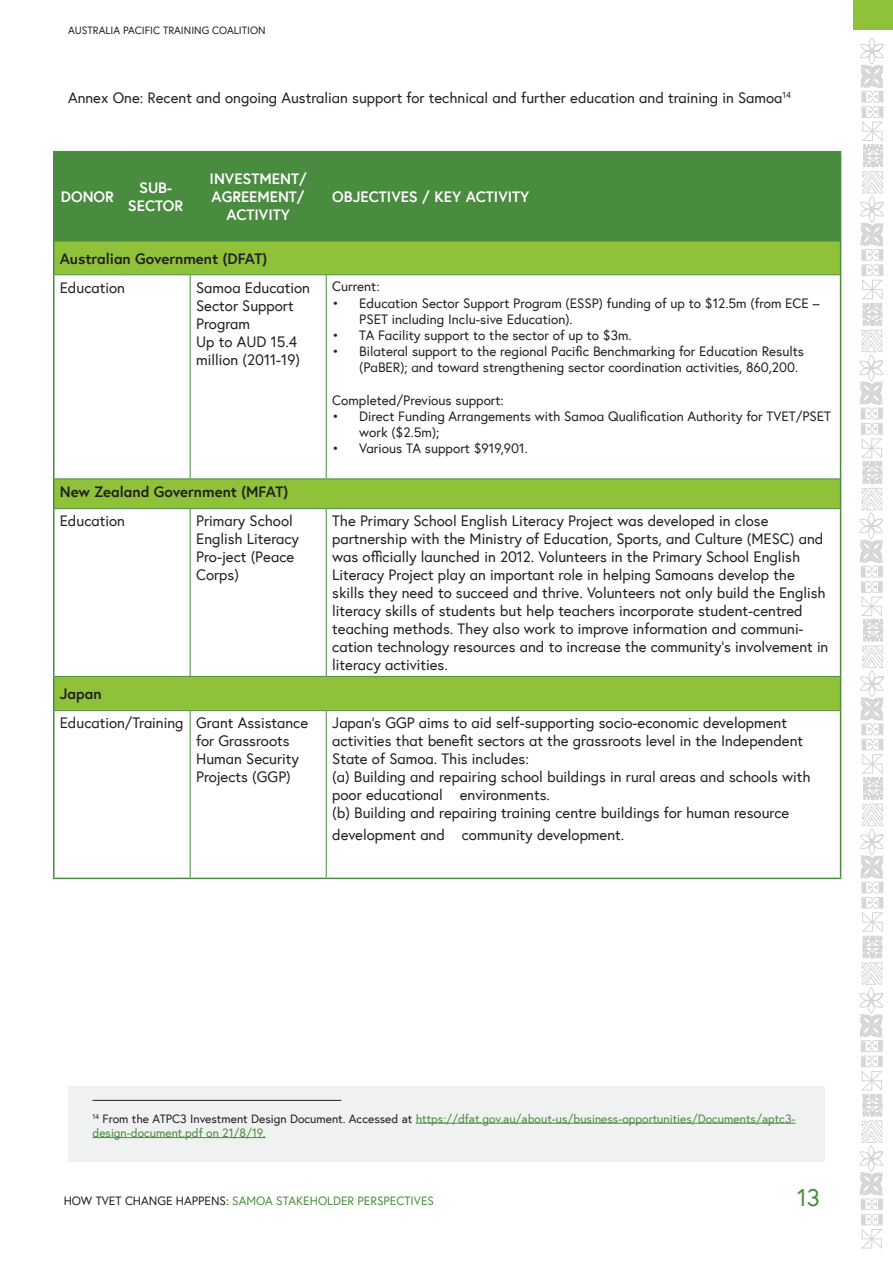
<style>
.page{position:relative;width:893px;height:1263px;background:#fff}
.page>*{position:absolute;margin:0;border:0;box-sizing:border-box;transform-origin:0 0}
.t1{font:24px "Europa";color:#4c8c40}
.t2{font:15px/18px "Europa";color:#231f20}
.t3{font:15px "Europa";color:#241f21}
.t4{font:700 15px/18px "Europa";color:#fff;text-align:center}
.t5{font:700 15px "Europa";color:#231f20}
.t6{font:13.5px/16.2px "Europa";color:#231f20}
.t7{font:12px/14.4px "Europa";color:#498b3f}
.t8{font:12px "Europa";color:#4c8c40}
.t9{font:10.5px "Europa";color:#231f20}
.s1{color:#231f20}
</style>
<div class="page">
<svg style="left:859px;top:37px;width:25px;height:1212px"></svg>
<div style="left:853px;top:0;width:40px;height:30px;background:#8fc238"></div>
<div style="left:68px;top:1086px;width:757px;height:76px;background:#f0f1f1"></div>
<hr style="left:416px;top:1123px;width:379px;height:1px;background:#498b3f">
<hr style="left:92px;top:1137px;width:174px;height:1px;background:#498b3f">
<hr style="left:92px;top:1100px;width:249px;height:1px;background:#231f20">
<div style="left:55px;top:152px;width:785px;height:89px;background:#498b3f"></div>
<div style="left:55px;top:242px;width:785px;height:32px;background:#8fc238"></div>
<svg style="left:55px;top:275px;width:785px;height:603px"></svg>
<hr style="left:53px;top:151px;width:68px;height:1px;background:#498b3f">
<hr style="left:53px;top:152px;width:2px;height:89px;background:#498b3f">
<hr style="left:121px;top:151px;width:69px;height:1px;background:#498b3f">
<hr style="left:190px;top:151px;width:136px;height:1px;background:#498b3f">
<hr style="left:326px;top:151px;width:515px;height:1px;background:#498b3f">
<hr style="left:840px;top:152px;width:1px;height:89px;background:#498b3f">
<hr style="left:121px;top:152px;width:1px;height:89px;background:#498b3f">
<hr style="left:190px;top:152px;width:1px;height:89px;background:#498b3f">
<hr style="left:326px;top:152px;width:1px;height:89px;background:#498b3f">
<hr style="left:53px;top:241px;width:2px;height:34px;background:#498b3f">
<hr style="left:53px;top:275px;width:2px;height:204px;background:#498b3f">
<hr style="left:55px;top:241px;width:66px;height:1px;background:#498b3f">
<hr style="left:121px;top:241px;width:69px;height:1px;background:#498b3f">
<hr style="left:55px;top:274px;width:66px;height:1px;background:#498b3f">
<hr style="left:121px;top:274px;width:69px;height:1px;background:#498b3f">
<hr style="left:190px;top:241px;width:136px;height:1px;background:#498b3f">
<hr style="left:190px;top:274px;width:136px;height:1px;background:#498b3f">
<hr style="left:326px;top:241px;width:514px;height:1px;background:#498b3f">
<hr style="left:326px;top:274px;width:514px;height:1px;background:#498b3f">
<hr style="left:190px;top:275px;width:1px;height:203px;background:#498b3f">
<hr style="left:326px;top:275px;width:1px;height:203px;background:#498b3f">
<hr style="left:840px;top:241px;width:1px;height:34px;background:#498b3f">
<hr style="left:840px;top:275px;width:1px;height:204px;background:#498b3f">
<hr style="left:53px;top:509px;width:2px;height:167px;background:#498b3f">
<hr style="left:53px;top:711px;width:2px;height:167px;background:#498b3f">
<hr style="left:190px;top:509px;width:1px;height:167px;background:#498b3f">
<hr style="left:190px;top:711px;width:1px;height:167px;background:#498b3f">
<hr style="left:326px;top:509px;width:1px;height:167px;background:#498b3f">
<hr style="left:326px;top:711px;width:1px;height:167px;background:#498b3f">
<hr style="left:840px;top:509px;width:1px;height:167px;background:#498b3f">
<hr style="left:840px;top:711px;width:1px;height:167px;background:#498b3f">
<hr style="left:53px;top:878px;width:68px;height:1px;background:#498b3f">
<hr style="left:121px;top:878px;width:69px;height:1px;background:#498b3f">
<hr style="left:190px;top:878px;width:136px;height:1px;background:#498b3f">
<hr style="left:326px;top:878px;width:515px;height:1px;background:#498b3f">
<hr style="left:53px;top:479px;width:2px;height:30px;background:#498b3f">
<hr style="left:55px;top:478px;width:66px;height:1px;background:#498b3f">
<hr style="left:121px;top:478px;width:69px;height:1px;background:#498b3f">
<hr style="left:190px;top:478px;width:136px;height:1px;background:#498b3f">
<hr style="left:326px;top:478px;width:514px;height:1px;background:#498b3f">
<hr style="left:840px;top:479px;width:1px;height:30px;background:#498b3f">
<hr style="left:55px;top:508px;width:66px;height:1px;background:#498b3f">
<hr style="left:121px;top:508px;width:69px;height:1px;background:#498b3f">
<hr style="left:190px;top:508px;width:136px;height:1px;background:#498b3f">
<hr style="left:326px;top:508px;width:514px;height:1px;background:#498b3f">
<hr style="left:53px;top:676px;width:2px;height:35px;background:#498b3f">
<hr style="left:55px;top:676px;width:66px;height:1px;background:#498b3f">
<hr style="left:121px;top:676px;width:69px;height:1px;background:#498b3f">
<hr style="left:190px;top:676px;width:136px;height:1px;background:#498b3f">
<hr style="left:326px;top:676px;width:514px;height:1px;background:#498b3f">
<hr style="left:840px;top:676px;width:1px;height:35px;background:#498b3f">
<hr style="left:55px;top:710px;width:66px;height:1px;background:#498b3f">
<hr style="left:121px;top:710px;width:69px;height:1px;background:#498b3f">
<hr style="left:190px;top:710px;width:136px;height:1px;background:#498b3f">
<hr style="left:326px;top:710px;width:514px;height:1px;background:#498b3f">
<p class="t9" style="left:68px;top:23px;width:199px">AUSTRALIA PACIFIC TRAINING COALITION</p>
<p class="t3" style="left:68px;top:88px;width:724px">Annex One: Recent and ongoing Australian support for technical and further education and training in Samoa<sup>14</sup></p>
<p class="t4" style="left:61px;top:188px;width:55px">DONOR</p>
<p class="t4" style="left:128px;top:179px;width:57px">SUB-<br>SECTOR</p>
<p class="t4" style="left:210px;top:170px;width:99px;text-align:left">INVESTMENT/<br>AGREEMENT/</p>
<p class="t4" style="left:226px;top:206px;width:65px">ACTIVITY</p>
<p class="t5" style="left:60px;top:248px;width:209px">Australian Government (DFAT)</p>
<p class="t2" style="left:60px;top:278px;width:67px">Education</p>
<p class="t2" style="left:196px;top:278px;width:115px">Samoa Education<br>Sector Support<br>Program</p>
<p class="t2" style="left:196px;top:332px;width:105px">Up to AUD 15.4 million (2011-19)</p>
<p class="t4" style="left:332px;top:188px;width:199px">OBJECTIVES / KEY ACTIVITY</p>
<p class="t6" style="left:332px;top:278px;width:49px">Current:</p>
<p class="t6" style="left:359px;top:294px;width:462px;text-indent:-27px">• Education Sector Support Program (ESSP) funding of up to $12.5m (from ECE –<br>PSET including Inclu-sive Education).</p>
<p class="t6" style="left:332px;top:327px;width:301px">• TA Facility support to the sector of up to $3m.</p>
<p class="t6" style="left:359px;top:343px;width:446px;text-indent:-27px">• Bilateral support to the regional Pacific Benchmarking for Education Results (PaBER); and toward strengthening sector coordination activities, 860,200.</p>
<p class="t6" style="left:332px;top:392px;width:173px">Completed/Previous support:</p>
<p class="t6" style="left:359px;top:408px;width:473px;text-indent:-27px">• Direct Funding Arrangements with Samoa Qualification Authority for TVET/PSET work ($2.5m);</p>
<p class="t6" style="left:332px;top:440px;width:197px">• Various TA support $919,901.</p>
<p class="t5" style="left:60px;top:481px;width:230px">New Zealand Government (MFAT)</p>
<p class="t2" style="left:60px;top:512px;width:67px">Education</p>
<p class="t2" style="left:196px;top:512px;width:104px">Primary School<br>English Literacy<br>Pro-ject (Peace<br>Corps)</p>
<p class="t2" style="left:332px;top:512px;width:498px">The Primary School English Literacy Project was developed in close partnership with the Ministry of Education, Sports, and Culture (MESC) and was officially launched in 2012. Volunteers in the Primary School English Literacy Project play an important role in helping Samoans develop the skills they need to succeed and thrive. Volunteers not only build the English literacy skills of students but help teachers incorporate student-centred teaching methods. They also work to improve information and communi&shy;cation technology resources and to increase the community’s involvement in literacy activities.</p>
<p class="t5" style="left:60px;top:684px;width:43px">Japan</p>
<p class="t2" style="left:60px;top:714px;width:125px">Education/Training</p>
<p class="t2" style="left:196px;top:714px;width:114px">Grant Assistance for Grassroots<br>Human Security<br>Projects (GGP)</p>
<p class="t2" style="left:332px;top:714px;width:472px">Japan’s GGP aims to aid self-supporting socio-economic development activities that benefit sectors at the grassroots level in the Independent<br>State of Samoa. This includes:</p>
<p class="t2" style="left:332px;top:768px;width:480px">(a) Building and repairing school buildings in rural areas and schools with poor educational environments.</p>
<p class="t2" style="left:332px;top:802px;width:459px;line-height:21.6px">(b) Building and repairing training centre buildings for human resource development and community development.</p>
<p class="t7" style="left:92px;top:1111px;width:704px"><sup>14</sup> <span class="s1">From the ATPC3 Investment Design Document. Accessed at</span> https://dfat.gov.au/about-us/business-opportunities/Documents/aptc3- design-document.pdf on 21/8/19.</p>
<p class="t8" style="left:64px;top:1193px;width:372px"><span class="s1">HOW TVET CHANGE HAPPENS:</span> SAMOA STAKEHOLDER PERSPECTIVES</p>
<h1 class="t1" style="left:797px;top:1182px;width:24px">13</h1>
</div>
